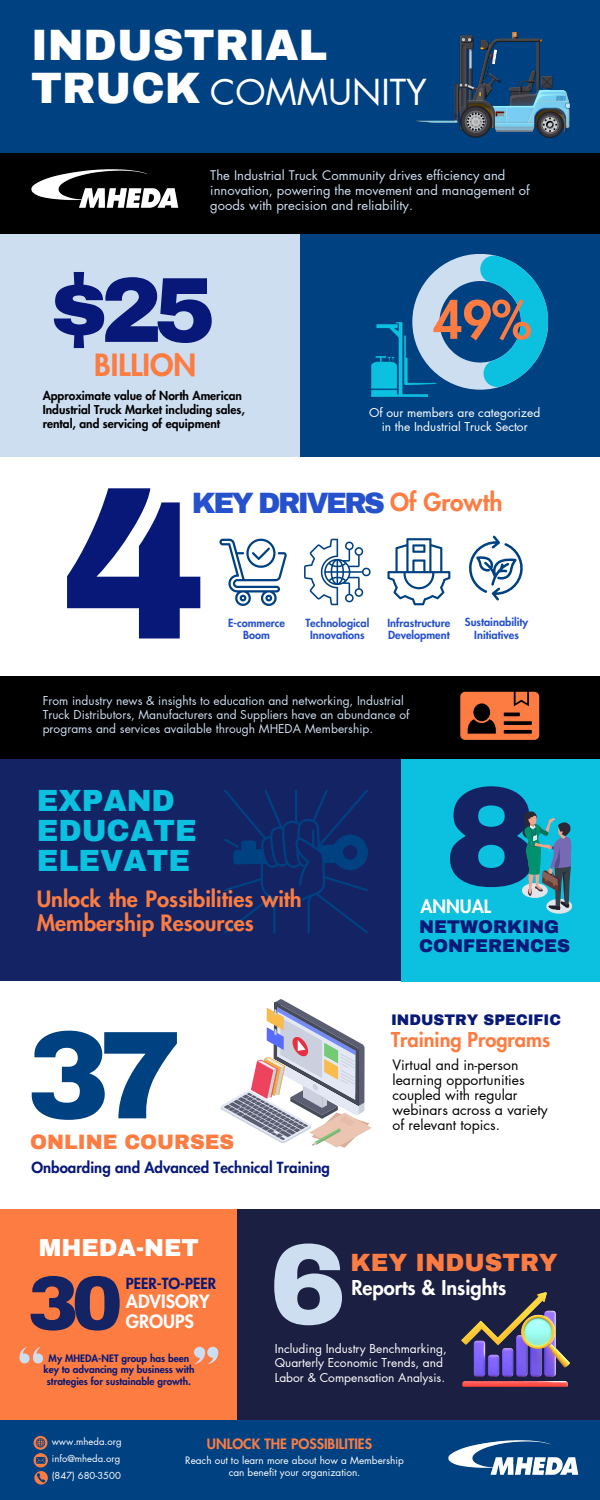
<style>
.page{position:relative;width:600px;height:1500px;background:#fff}
.page>*{position:absolute;margin:0;border:0;box-sizing:border-box;transform-origin:0 0}
.t1{font:900 214.6px "Archivo";color:#071879}
.t2{font:900 141.6px "Archivo";color:#132364}
.t3{font:900 125.3px "Archivo";color:#004181}
.t4{font:900 114.9px "Archivo";color:#cddef1}
.t5{font:900 92.4px "Archivo";color:#071879}
.t6{font:900 76.7px "Archivo";color:#132364}
.t7{font:800 50.8px "Futura LT Pro";color:#fc7c42}
.t8{font:900 43px/42.8px "Archivo";color:#fff}
.t9{font:35px "Futura LT Pro";color:#fff}
.t10{font:900 30px/30px "Archivo";color:#0cc0df}
.t11{font:800 29.9px "Futura LT Pro";color:#fc7c42}
.t12{font:900 28.8px "Archivo";letter-spacing:-.09em;color:#2651cc}
.t13{font:900 24.4px "Archivo";color:#fc7c42}
.t14{font:800 24.3px "Futura LT Pro";color:#fc7c42}
.t15{font:900 24px "Archivo";color:#fff}
.t16{font:800 22px "Futura LT Pro";color:#fc7c42}
.t17{font:900 20.4px "Archivo";color:#fc7c42}
.t18{font:800 20px "Futura LT Pro";color:#fc7c42}
.t19{font:800 20px "Futura LT Pro";color:#fff}
.t20{font:900 18px "Archivo";color:#071879}
.t21{font:800 18px/19.5px "Futura LT Pro";color:#fff}
.t22{font:800 15px "Futura LT Pro";color:#071879}
.t23{font:900 15px "Archivo";color:#071879}
.t24{font:14px/15px "Futura LT Pro";color:#000}
.t25{font:800 14px "Futura LT Pro";color:#fc7c42}
.t26{font:13px/15px "Futura LT Pro";color:#cddef1}
.t27{font:12px/14.2px "Futura LT Pro";color:#cddef1}
.t28{font:12px/14.2px "Futura LT Pro";color:#fff;text-align:center}
.t29{font:800 12px/14.2px "Futura LT Pro";color:#000}
.t30{font:800 11px/12.8px "Futura LT Pro";color:#2651cc;text-align:center}
.t31{font:800 10px/11.2px "Futura LT Pro";color:#071879;text-align:center}
.t32{font:10px/12px "Futura LT Pro";color:#fff;text-align:center}
.t33{font:9.5px "Futura LT Pro";color:#fff}
</style>
<div class="page">
<div style="left:0;top:0;width:600px;height:159px;background:#004181"></div>
<div style="left:0;top:153px;width:600px;height:82px;background:#000"></div>
<img style="left:31px;top:169px;width:147px;height:38px">
<img style="left:416px;top:33px;width:153px;height:104px">
<div style="left:300px;top:234px;width:300px;height:223px;background:#004181"></div>
<div style="left:0;top:234px;width:300px;height:223px;background:#cddef1"></div>
<svg style="left:304px;top:539px;width:67px;height:66px"></svg>
<svg style="left:387px;top:538px;width:63px;height:67px"></svg>
<svg style="left:469px;top:536px;width:54px;height:64px"></svg>
<svg style="left:219px;top:539px;width:68px;height:67px"></svg>
<div style="left:0;top:1209px;width:239px;height:219px;background:#fc7c42"></div>
<div style="left:238px;top:1209px;width:362px;height:219px;background:#1b1f41"></div>
<div style="left:0;top:1420px;width:600px;height:80px;background:#004181"></div>
<img style="left:448px;top:1440px;width:131px;height:34px">
<svg style="left:34px;top:1436px;width:14px;height:49px"></svg>
<svg style="left:412px;top:254px;width:136px;height:136px"></svg>
<svg style="left:220px;top:999px;width:152px;height:149px"></svg>
<img style="left:461px;top:1293px;width:108px;height:94px">
<div style="left:0;top:754px;width:434px;height:227px;background:#132364"></div>
<div style="left:401px;top:758px;width:199px;height:223px;background:#0cc0df"></div>
<div style="left:0;top:676px;width:600px;height:82px;background:#000"></div>
<svg style="left:460px;top:692px;width:79px;height:48px"></svg>
<svg style="left:521px;top:811px;width:51px;height:103px"></svg>
<svg style="left:224px;top:789px;width:144px;height:144px"></svg>
<svg style="left:194px;top:1347px;width:24px;height:17px"></svg>
<svg style="left:20px;top:1347px;width:23px;height:16px"></svg>
<img style="left:371px;top:318px;width:74px;height:79px">
<p class="t8" style="left:31px;top:25px;width:298px">INDUSTRIAL<br>TRUCK</p>
<p class="t9" style="left:210px;top:76px;width:218px">COMMUNITY</p>
<p class="t26" style="left:210px;top:168px;width:321px">The Industrial Truck Community drives efficiency and innovation, powering the movement and management of goods with precision and reliability.</p>
<p class="t5" style="left:47px;top:261px;width:170px">$25</p>
<p class="t11" style="left:94px;top:352px;width:103px">BILLION</p>
<p class="t29" style="left:43px;top:389px;width:204px">Approximate value of North American<br>Industrial Truck Market including sales, rental, and servicing of equipment</p>
<p class="t7" style="left:433px;top:297px;width:99px">49%</p>
<p class="t28" style="left:369px;top:406px;width:173px">Of our members are categorized in the Industrial Truck Sector</p>
<h4 class="t1" style="left:62px;top:450px;width:145px">4</h4>
<p class="t12" style="left:192px;top:487px;width:194px">KEY DRIVERS</p>
<p class="t14" style="left:390px;top:491px;width:114px">Of Growth</p>
<p class="t30" style="left:305px;top:617px;width:66px">Technological<br>Innovations</p>
<p class="t30" style="left:388px;top:617px;width:64px;text-align:left">Infrastructure<br>Development</p>
<p class="t30" style="left:465px;top:616px;width:65px">Sustainability<br>Initiatives</p>
<p class="t30" style="left:228px;top:617px;width:58px">E-commerce<br>Boom</p>
<p class="t27" style="left:43px;top:694px;width:368px">From industry news &amp; insights to education and networking, Industrial<br>Truck Distributors, Manufacturers and Suppliers have an abundance of programs and services available through MHEDA Membership.</p>
<p class="t2" style="left:444px;top:761px;width:96px">8</p>
<h2 class="t10" style="left:37px;top:786px;width:161px">EXPAND<br>EDUCATE<br>ELEVATE</h2>
<p class="t16" style="left:37px;top:889px;width:267px">Unlock the Possibilities with</p>
<p class="t21" style="left:420px;top:897px;width:72px">ANNUAL</p>
<p class="t16" style="left:37px;top:913px;width:219px">Membership Resources</p>
<p class="t20" style="left:419px;top:917px;width:141px">NETWORKING</p>
<p class="t20" style="left:419px;top:936px;width:152px">CONFERENCES</p>
<h1 class="t3" style="left:26px;top:1008px;width:157px">37</h1>
<p class="t17" style="left:30px;top:1132px;width:206px">ONLINE COURSES</p>
<p class="t22" style="left:31px;top:1160px;width:300px">Onboarding and Advanced Technical Training</p>
<p class="t23" style="left:391px;top:1012px;width:171px">INDUSTRY SPECIFIC</p>
<p class="t18" style="left:391px;top:1030px;width:161px">Training Programs</p>
<p class="t24" style="left:393px;top:1058px;width:157px">Virtual and in-person learning opportunities coupled with regular webinars across a variety of relevant topics.</p>
<p class="t15" style="left:39px;top:1235px;width:161px">MHEDA-NET</p>
<p class="t6" style="left:27px;top:1262px;width:97px">30</p>
<p class="t22" style="left:126px;top:1277px;width:92px">PEER-TO-PEER</p>
<p class="t21" style="left:126px;top:1292px;width:86px">ADVISORY<br>GROUPS</p>
<h6 class="t31" style="left:43px;top:1353px;width:153px">My MHEDA-NET group has been key to advancing my business with strategies for sustainable growth.</h6>
<p class="t4" style="left:270px;top:1223px;width:78px">6</p>
<p class="t13" style="left:351px;top:1250px;width:209px">KEY INDUSTRY</p>
<p class="t19" style="left:351px;top:1279px;width:156px">Reports &amp; Insights</p>
<p class="t28" style="left:275px;top:1342px;width:173px;text-align:left">Including Industry Benchmarking,<br>Quarterly Economic Trends, and<br>Labor &amp; Compensation Analysis.</p>
<p class="t33" style="left:52px;top:1437px;width:71px">www.mheda.org</p>
<p class="t33" style="left:52px;top:1454px;width:70px">info@mheda.org</p>
<p class="t33" style="left:52px;top:1471px;width:70px">(847) 680-3500</p>
<p class="t25" style="left:207px;top:1438px;width:167px">UNLOCK THE POSSIBILITIES</p>
<h6 class="t32" style="left:185px;top:1455px;width:220px">Reach out to learn more about how a Membership can benefit your organization.</h6>
</div>
